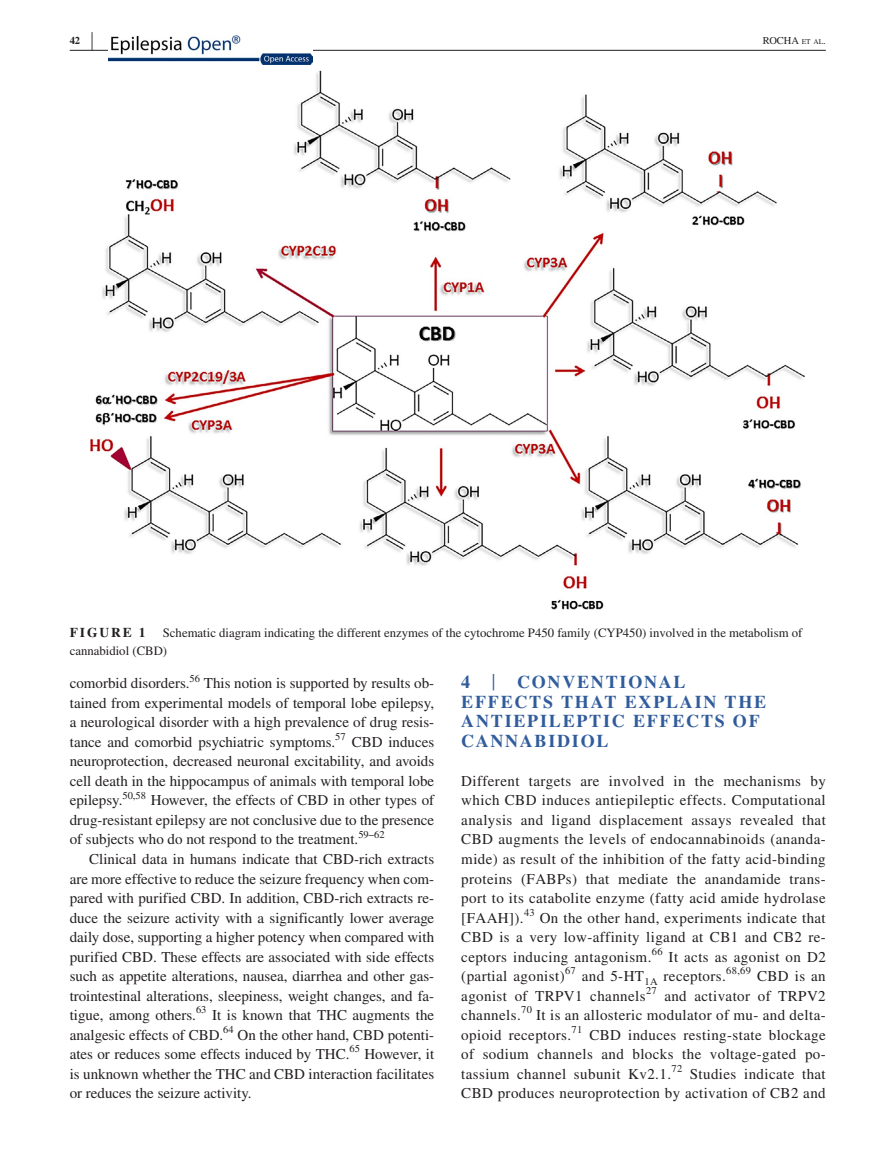
<style>
.page{position:relative;width:893px;height:1174px;background:#fff}
.page>*{position:absolute;margin:0;border:0;box-sizing:border-box;transform-origin:0 0}
.t1{font:700 25.95px "STIX";color:#231f20;scale:.36 1}
.t2{font:700 18px/19.5px "STIX";letter-spacing:.1em;color:#315c9c}
.t3{font:15px/19.5px "STIX";letter-spacing:.02em;color:#231f20;text-align:justify}
.t4{font:15px/19.5px "STIX";color:#231f20}
.t5{font:700 13.5px "STIX";letter-spacing:.14em;color:#231f20}
.t6{font:12.75px/18px "STIX";color:#231f20}
.t7{font:10.5px "STIX";color:#231f20}
.t8{font:10.5px "STIX";color:#231f20}
.t9{font:700 10.5px "STIX";color:#231f20}
.s1{font-size:7.35px}
.s2{font-weight:400;font-size:23.7px}
</style>
<div class="page">
<hr style="left:70px;top:50px;width:756px;height:1px;background:#231f20">
<img style="left:108px;top:35px;width:205px;height:30px">
<img style="left:91px;top:70px;width:714px;height:539px">
<p class="t9" style="left:70px;top:34px;width:12px">42</p>
<h1 class="t1" style="left:91px;top:26px;width:7px">|</h1>
<p class="t8" style="left:763px;top:33px;width:65px">ROCHA <span class="s1">et al</span>.</p>
<p class="t5" style="left:70px;top:624px;width:77px">FIGURE 1</p>
<p class="t6" style="left:70px;top:624px;width:734px;text-indent:93px">Schematic diagram indicating the different enzymes of the cytochrome P450 family (CYP450) involved in the metabolism of cannabidiol (CBD)</p>
<p class="t7" style="left:190px;top:671px;width:12px">56</p>
<p class="t3" style="left:70px;top:674px;width:366px;text-indent:134px">This notion is supported by results ob&shy;tained from experimental models of temporal lobe epilepsy, a neurological disorder with a high prevalence of drug resis&shy;tance and comorbid psychiatric symptoms.</p>
<p class="t4" style="left:70px;top:674px;width:121px">comorbid disorders.</p>
<p class="t7" style="left:335px;top:729px;width:12px">57</p>
<p class="t3" style="left:70px;top:733px;width:366px;text-indent:282px">CBD induces neuroprotection, decreased neuronal excitability, and avoids cell death in the hippocampus of animals with temporal lobe epilepsy.</p>
<p class="t7" style="left:122px;top:788px;width:25px">50,58</p>
<p class="t3" style="left:70px;top:791px;width:366px;text-indent:81px">However, the effects of CBD in other types of drug-resistant epilepsy are not conclusive due to the presence of subjects who do not respond to the treatment.</p>
<p class="t7" style="left:358px;top:827px;width:28px">59‒62</p>
<p class="t3" style="left:70px;top:850px;width:366px;text-indent:20px">Clinical data in humans indicate that CBD-rich extracts are more effective to reduce the seizure frequency when com&shy;pared with purified CBD. In addition, CBD-rich extracts re&shy;duce the seizure activity with a significantly lower average daily dose, supporting a higher potency when compared with purified CBD. These effects are associated with side effects such as appetite alterations, nausea, diarrhea and other gas&shy;trointestinal alterations, sleepiness, weight changes, and fa&shy;tigue, among others.</p>
<p class="t7" style="left:196px;top:1002px;width:12px">63</p>
<p class="t4" style="left:70px;top:1006px;width:366px;text-indent:142px">It is known that THC augments the analgesic effects of CBD.</p>
<p class="t7" style="left:223px;top:1022px;width:12px">64</p>
<p class="t4" style="left:70px;top:1025px;width:366px;text-indent:168px">On the other hand, CBD potenti&shy;ates or reduces some effects induced by THC.</p>
<p class="t7" style="left:349px;top:1041px;width:12px">65</p>
<p class="t3" style="left:70px;top:1045px;width:366px;text-indent:295px">However, it is unknown whether the THC and CBD interaction facilitates or reduces the seizure activity.</p>
<p class="t2" style="left:461px;top:672px;width:306px">4 <span class="s2">|</span> CONVENTIONAL<br>EFFECTS THAT EXPLAIN THE<br>ANTIEPILEPTIC EFFECTS OF<br>CANNABIDIOL</p>
<p class="t3" style="left:461px;top:772px;width:366px">Different targets are involved in the mechanisms by which CBD induces antiepileptic effects. Computational analysis and ligand displacement assays revealed that CBD augments the levels of endocannabinoids (ananda&shy;mide) as result of the inhibition of the fatty acid-binding proteins (FABPs) that mediate the anandamide trans&shy;port to its catabolite enzyme (fatty acid amide hydrolase [FAAH]).</p>
<p class="t7" style="left:524px;top:905px;width:12px">43</p>
<p class="t3" style="left:461px;top:908px;width:366px;text-indent:78px">On the other hand, experiments indicate that CBD is a very low-affinity ligand at CB1 and CB2 re&shy;ceptors inducing antagonism.</p>
<p class="t7" style="left:652px;top:944px;width:12px">66</p>
<p class="t3" style="left:669px;top:947px;width:159px">It acts as agonist on D2</p>
<p class="t7" style="left:565px;top:963px;width:12px">67</p>
<p class="t3" style="left:582px;top:967px;width:146px">and 5-HT<sub>1A</sub> receptors.</p>
<p class="t7" style="left:726px;top:963px;width:26px">68,69</p>
<p class="t3" style="left:757px;top:967px;width:70px">CBD is an</p>
<p class="t3" style="left:461px;top:986px;width:197px">agonist of TRPV1 channels<sup>27</sup></p>
<p class="t3" style="left:664px;top:986px;width:163px">and activator of TRPV2</p>
<p class="t3" style="left:461px;top:1006px;width:61px">channels.</p>
<p class="t7" style="left:521px;top:1002px;width:12px">70</p>
<p class="t3" style="left:461px;top:967px;width:105px">(partial agonist)</p>
<p class="t3" style="left:461px;top:1006px;width:366px;text-indent:75px">It is an allosteric modulator of mu- and delta&shy;opioid receptors.</p>
<p class="t7" style="left:572px;top:1022px;width:12px">71</p>
<p class="t3" style="left:461px;top:1025px;width:366px;text-indent:128px">CBD induces resting-state blockage of sodium channels and blocks the voltage-gated po&shy;tassium channel subunit Kv2.1.</p>
<p class="t7" style="left:671px;top:1061px;width:12px">72</p>
<p class="t3" style="left:461px;top:1064px;width:366px;text-align:right">Studies indicate that<br>CBD produces neuroprotection by activation of CB2 and</p>
</div>
